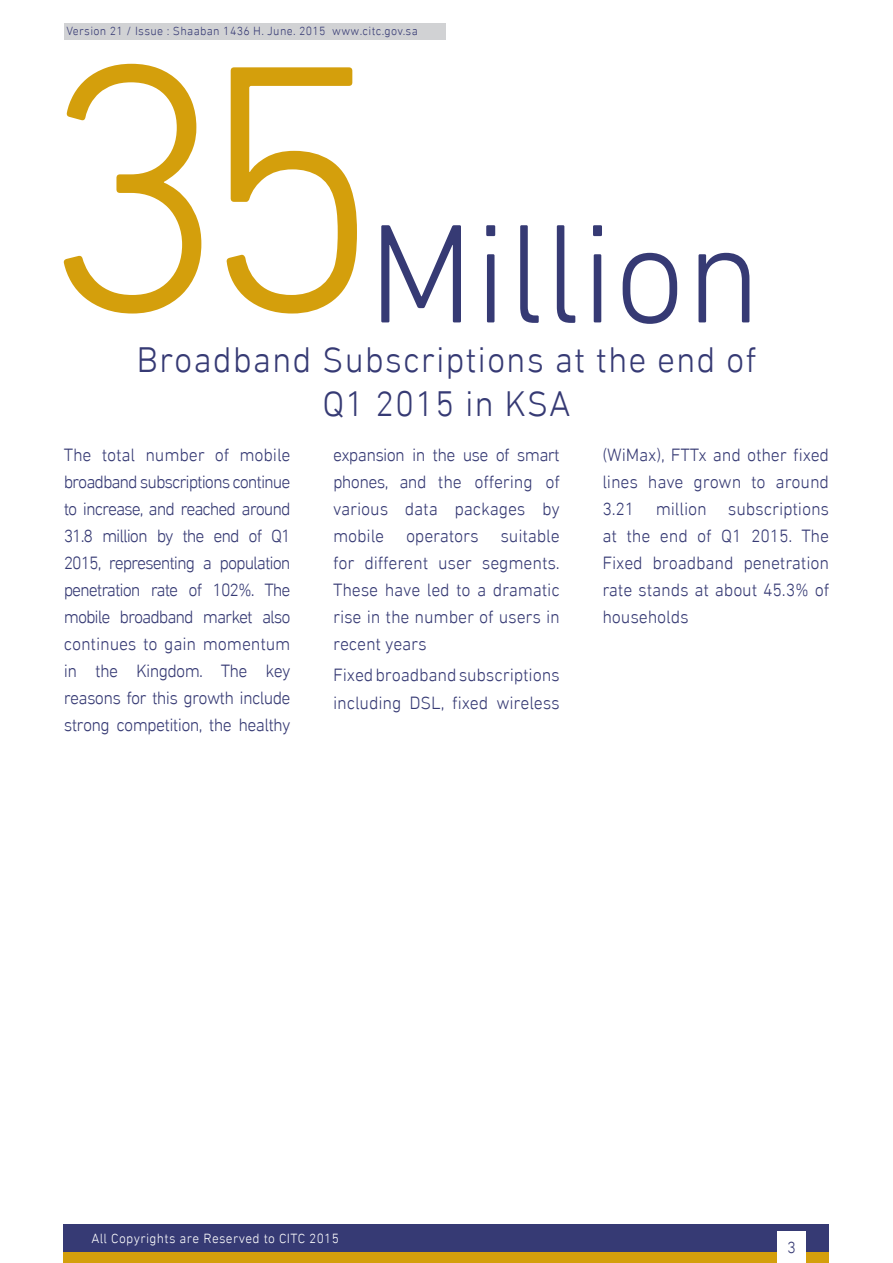
<style>
.page{position:relative;width:893px;height:1263px;background:#fff}
.page>*{position:absolute;margin:0;border:0;box-sizing:border-box;transform-origin:0 0}
.t1{font:300 36px/43.2px "DIN Next LT Arabic";letter-spacing:.025em;color:#363a74;text-align:center}
.t2{font:300 18px/27px "DIN Next LT Arabic";letter-spacing:-.01em;color:#363a74}
.t3{font:300 18px "DIN Next LT Arabic";letter-spacing:-.06em;color:#363a74}
.t4{font:300 18px/27px "DIN Next LT Arabic";letter-spacing:-.04em;color:#363a74}
.t5{font:300 16.5px "DIN Next LT Arabic";color:#363a74}
.t6{font:300 13.5px "DIN Next LT Arabic";letter-spacing:.025em;color:#fff}
.t7{font:300 12px "DIN Next LT Arabic";letter-spacing:.025em;color:#363a74}
</style>
<div class="page">
<div style="left:64px;top:1225px;width:765px;height:27px;background:#363a74"></div>
<div style="left:64px;top:1252px;width:765px;height:11px;background:#d49f0c"></div>
<div style="left:777px;top:1231px;width:29px;height:32px;background:#fff"></div>
<div style="left:64px;top:24px;width:382px;height:16px;background:#d1d2d4"></div>
<svg style="left:63px;top:64px;width:294px;height:249px"></svg>
<svg style="left:381px;top:225px;width:368px;height:99px"></svg>
<p class="t7" style="left:67px;top:24px;width:260px">Version 21 / Issue : Shaaban 1436 H. June. 2015</p>
<p class="t7" style="left:332px;top:24px;width:87px">www.citc.gov.sa</p>
<p class="t1" style="left:136px;top:338px;width:622px">Broadband Subscriptions at the end of<br>Q1 2015 in KSA</p>
<p class="t2" style="left:64px;top:441px;width:29px">The</p>
<p class="t3" style="left:64px;top:471px;width:228px">broadband subscriptions continue</p>
<p class="t3" style="left:64px;top:498px;width:228px">to increase, and reached around</p>
<p class="t2" style="left:271px;top:522px;width:21px">1Q</p>
<p class="t2" style="left:102px;top:441px;width:35px">total</p>
<p class="t2" style="left:145px;top:441px;width:61px">number</p>
<p class="t2" style="left:215px;top:441px;width:16px">of</p>
<p class="t2" style="left:239px;top:441px;width:53px">mobile</p>
<p class="t2" style="left:64px;top:522px;width:31px">31.8</p>
<p class="t3" style="left:64px;top:552px;width:228px">2015, representing a population</p>
<p class="t2" style="left:264px;top:576px;width:28px">The</p>
<p class="t3" style="left:102px;top:525px;width:47px">million</p>
<p class="t2" style="left:157px;top:522px;width:18px">by</p>
<p class="t2" style="left:182px;top:522px;width:24px">the</p>
<p class="t2" style="left:214px;top:522px;width:28px">end</p>
<p class="t2" style="left:249px;top:522px;width:15px">of</p>
<p class="t2" style="left:213px;top:576px;width:44px">102%.</p>
<p class="t3" style="left:64px;top:579px;width:78px">penetration</p>
<p class="t2" style="left:189px;top:576px;width:15px">of</p>
<p class="t2" style="left:151px;top:576px;width:29px">rate</p>
<p class="t2" style="left:64px;top:603px;width:48px">mobile</p>
<p class="t2" style="left:64px;top:630px;width:228px">continues to gain momentum</p>
<p class="t2" style="left:266px;top:657px;width:26px">key</p>
<p class="t3" style="left:120px;top:606px;width:76px">broadband</p>
<p class="t2" style="left:203px;top:603px;width:51px">market</p>
<p class="t2" style="left:262px;top:603px;width:30px">also</p>
<p class="t4" style="left:64px;top:657px;width:228px">in<br>reasons for this growth include strong competition, the healthy</p>
<p class="t2" style="left:95px;top:657px;width:24px">the</p>
<p class="t4" style="left:136px;top:657px;width:69px">Kingdom.</p>
<p class="t2" style="left:221px;top:657px;width:28px">The</p>
<p class="t4" style="left:333px;top:441px;width:228px;text-align:right">expansion in the use of smart of</p>
<p class="t2" style="left:333px;top:468px;width:57px">phones,</p>
<p class="t2" style="left:399px;top:468px;width:29px">and</p>
<p class="t2" style="left:438px;top:468px;width:26px">the</p>
<p class="t2" style="left:474px;top:468px;width:60px">offering</p>
<p class="t2" style="left:333px;top:495px;width:57px">various</p>
<p class="t2" style="left:333px;top:522px;width:53px">mobile</p>
<p class="t2" style="left:405px;top:495px;width:35px">data</p>
<p class="t2" style="left:454px;top:495px;width:73px">packages</p>
<p class="t2" style="left:542px;top:495px;width:19px">by</p>
<p class="t2" style="left:406px;top:522px;width:74px">operators</p>
<p class="t2" style="left:500px;top:522px;width:61px">suitable</p>
<p class="t2" style="left:333px;top:549px;width:228px">for<br>These have led to a dramatic rise in the number of users in recent years</p>
<p class="t2" style="left:333px;top:662px;width:228px">Fixedbroadbandsubscriptions including DSL, fixed wireless</p>
<p class="t2" style="left:364px;top:549px;width:65px">different</p>
<p class="t2" style="left:482px;top:549px;width:79px">segments.</p>
<p class="t2" style="left:438px;top:549px;width:35px">user</p>
<p class="t2" style="left:602px;top:441px;width:228px;text-align:right">(WiMax ,) FTTx and other fixed around</p>
<p class="t2" style="left:602px;top:468px;width:37px">lines</p>
<p class="t2" style="left:648px;top:468px;width:37px">have</p>
<p class="t2" style="left:751px;top:468px;width:16px">to</p>
<p class="t2" style="left:693px;top:468px;width:49px">grown</p>
<p class="t2" style="left:602px;top:495px;width:34px">3.21</p>
<p class="t2" style="left:656px;top:495px;width:53px">million</p>
<p class="t2" style="left:728px;top:495px;width:103px">subscriptions</p>
<p class="t2" style="left:602px;top:522px;width:16px">at</p>
<p class="t2" style="left:626px;top:522px;width:26px">the</p>
<p class="t2" style="left:660px;top:522px;width:29px">end</p>
<p class="t2" style="left:697px;top:522px;width:16px">of</p>
<p class="t2" style="left:721px;top:522px;width:22px">1Q</p>
<p class="t2" style="left:751px;top:522px;width:43px">2015.</p>
<p class="t2" style="left:801px;top:522px;width:29px">The</p>
<p class="t2" style="left:602px;top:549px;width:228px">Fixed<br>rate stands at about 45.3% of households</p>
<p class="t2" style="left:652px;top:549px;width:83px">broadband</p>
<p class="t2" style="left:743px;top:549px;width:87px">penetration</p>
<p class="t6" style="left:91px;top:1231px;width:249px">All Copyrights are Reserved to CITC 2015</p>
<p class="t5" style="left:787px;top:1238px;width:10px">3</p>
</div>
